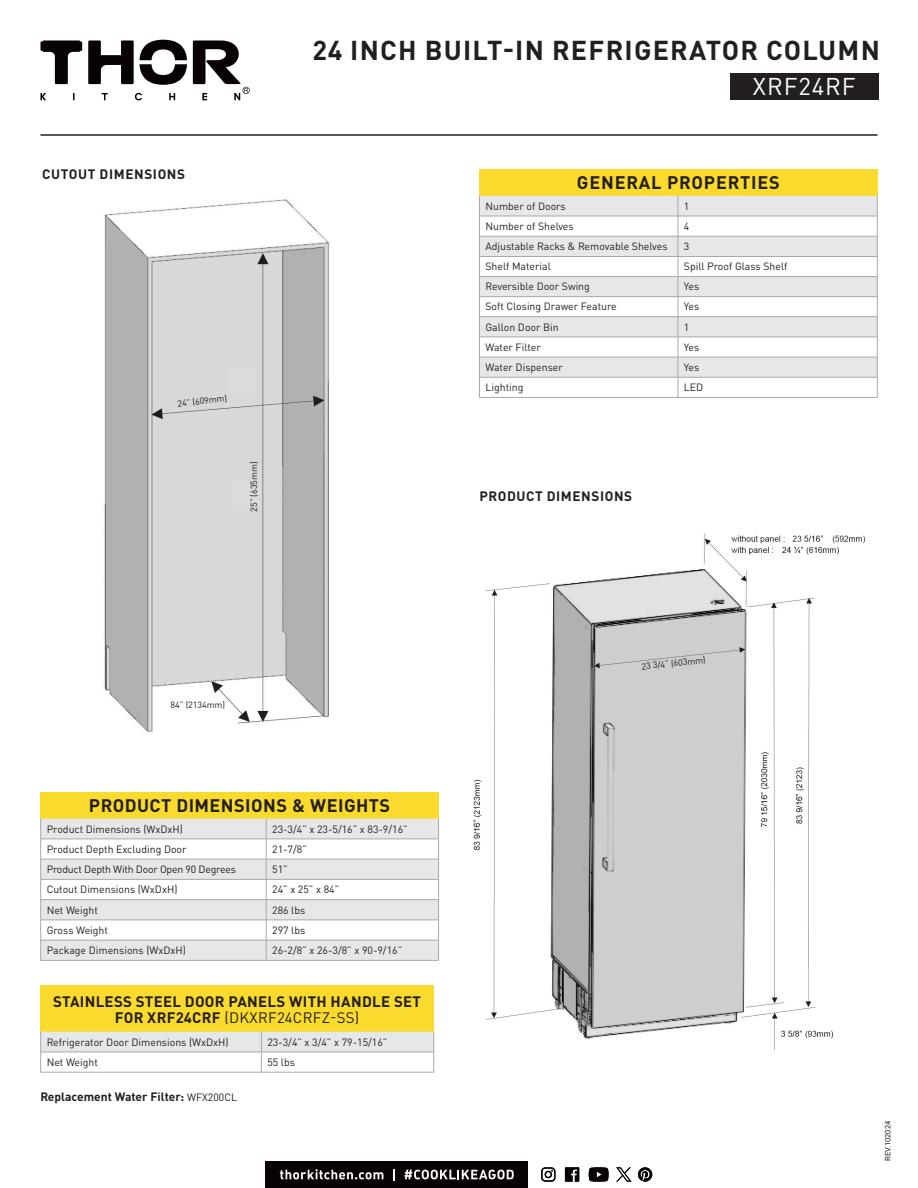
<style>
.page{position:relative;width:918px;height:1188px;background:#fff}
.page>*{position:absolute;margin:0;border:0;box-sizing:border-box;transform-origin:0 0}
.t1{font:700 27px "DIN Pro";letter-spacing:.045em;color:#231f20}
.t2{font:24px "DIN Pro";letter-spacing:.04em;color:#fff}
.t3{font:700 18px "DIN Pro";letter-spacing:.025em;color:#231f20}
.t4{font:700 18px "DIN Pro";letter-spacing:.045em;color:#231f20}
.t5{font:700 15px/16.5px "DIN Pro";letter-spacing:.02em;color:#231f20;text-align:center}
.t6{font:700 13.5px "DIN Pro";letter-spacing:.045em;color:#231f20}
.t7{font:700 12px "DIN Pro";color:#231f20}
.t8{font:10.5px "DIN Pro";color:#231f20}
.t9{font:10.5px "DIN Pro";letter-spacing:-.02em;color:#231f20}
.t10{font:9px "DIN Pro";letter-spacing:-.01em;color:#231f20}
.t11{font:7.5px "Roboto";color:#231f20}
.s1{font-weight:400}
.s2{font-weight:400;font-size:10.5px}
</style>
<div class="page">
<svg style="left:88px;top:40px;width:99px;height:45px"></svg>
<svg style="left:41px;top:93px;width:5px;height:7px"></svg>
<svg style="left:73px;top:93px;width:2px;height:7px"></svg>
<svg style="left:102px;top:93px;width:6px;height:7px"></svg>
<svg style="left:135px;top:93px;width:7px;height:7px"></svg>
<svg style="left:169px;top:93px;width:6px;height:7px"></svg>
<svg style="left:193px;top:40px;width:57px;height:60px"></svg>
<svg style="left:40px;top:40px;width:42px;height:44px"></svg>
<hr style="left:40px;top:134px;width:838px;height:2px;background:#231f20">
<div style="left:266px;top:1161px;width:262px;height:27px;background:#080302"></div>
<svg style="left:280px;top:1169px;width:103px;height:10px"></svg>
<svg style="left:393px;top:1169px;width:2px;height:11px"></svg>
<svg style="left:404px;top:1170px;width:110px;height:9px"></svg>
<svg style="left:541px;top:1167px;width:15px;height:15px"></svg>
<svg style="left:565px;top:1167px;width:14px;height:15px"></svg>
<svg style="left:589px;top:1167px;width:20px;height:15px"></svg>
<svg style="left:638px;top:1167px;width:14px;height:15px"></svg>
<svg style="left:616px;top:1167px;width:15px;height:15px"></svg>
<div style="left:479px;top:169px;width:399px;height:27px;background:#fadb2d"></div>
<svg style="left:479px;top:196px;width:399px;height:201px"></svg>
<hr style="left:479px;top:397px;width:199px;height:1px;background:#a8a9ad">
<hr style="left:678px;top:397px;width:200px;height:1px;background:#a8a9ad">
<div style="left:40px;top:792px;width:399px;height:27px;background:#fadb2d"></div>
<svg style="left:41px;top:819px;width:397px;height:141px;fill:#e6e7e9"></svg>
<hr style="left:40px;top:839px;width:226px;height:1px;background:#a8a9ad">
<hr style="left:266px;top:839px;width:173px;height:1px;background:#a8a9ad">
<hr style="left:40px;top:859px;width:226px;height:1px;background:#a8a9ad">
<hr style="left:266px;top:859px;width:173px;height:1px;background:#a8a9ad">
<hr style="left:40px;top:879px;width:226px;height:1px;background:#a8a9ad">
<hr style="left:266px;top:879px;width:173px;height:1px;background:#a8a9ad">
<hr style="left:40px;top:899px;width:226px;height:1px;background:#a8a9ad">
<hr style="left:266px;top:899px;width:173px;height:1px;background:#a8a9ad">
<hr style="left:40px;top:920px;width:226px;height:1px;background:#a8a9ad">
<hr style="left:266px;top:920px;width:173px;height:1px;background:#a8a9ad">
<hr style="left:40px;top:940px;width:226px;height:1px;background:#a8a9ad">
<svg style="left:40px;top:819px;width:1px;height:141px"></svg>
<hr style="left:266px;top:940px;width:173px;height:1px;background:#a8a9ad">
<svg style="left:266px;top:819px;width:1px;height:141px"></svg>
<svg style="left:438px;top:819px;width:1px;height:141px"></svg>
<hr style="left:40px;top:960px;width:226px;height:1px;background:#a8a9ad">
<hr style="left:266px;top:960px;width:173px;height:1px;background:#a8a9ad">
<div style="left:730px;top:73px;width:149px;height:27px;background:#231f20"></div>
<img style="left:104px;top:199px;width:226px;height:533px">
<div style="left:228px;top:370px;width:27px;height:24px;background:#dbdbdb"></div>
<div style="left:197px;top:696px;width:27px;height:24px;background:#fff"></div>
<div style="left:232px;top:481px;width:28px;height:25px;background:#dbdbdb"></div>
<img style="left:473px;top:533px;width:393px;height:518px">
<div style="left:664px;top:646px;width:17px;height:9px;background:#cfcecd"></div>
<div style="left:40px;top:986px;width:394px;height:46px;background:#fadb2d"></div>
<svg style="left:40px;top:1032px;width:395px;height:40px"></svg>
<hr style="left:40px;top:1072px;width:221px;height:1px;background:#a8a9ad">
<hr style="left:261px;top:1072px;width:173px;height:1px;background:#a8a9ad">
<p class="t1" style="left:312px;top:27px;width:569px">24 INCH BUILT-IN REFRIGERATOR COLUMN</p>
<p class="t6" style="left:42px;top:163px;width:144px">CUTOUT DIMENSIONS</p>
<p class="t10" style="left:177px;top:396px;width:51px;rotate:-6deg">24” (609mm)</p>
<p class="t10" style="left:247px;top:512px;width:51px;rotate:-90deg">25” (635mm)</p>
<p class="t10" style="left:171px;top:698px;width:56px">84” (2134mm)</p>
<p class="t3" style="left:89px;top:790px;width:303px">PRODUCT DIMENSIONS &amp; WEIGHTS</p>
<p class="t8" style="left:47px;top:820px;width:138px">Product Dimensions (WxDxH)</p>
<p class="t8" style="left:272px;top:820px;width:137px">23-3/4” x 23-5/16” x 83-9/16”</p>
<p class="t8" style="left:47px;top:841px;width:141px">Product Depth Excluding Door</p>
<p class="t8" style="left:272px;top:841px;width:36px">21-7/8”</p>
<p class="t9" style="left:47px;top:861px;width:191px">Product Depth With Door Open 90 Degrees</p>
<p class="t8" style="left:272px;top:861px;width:17px">51”</p>
<p class="t8" style="left:47px;top:881px;width:132px">Cutout Dimensions (WxDxH)</p>
<p class="t8" style="left:272px;top:881px;width:69px">24” x 25” x 84”</p>
<p class="t8" style="left:47px;top:901px;width:53px">Net Weight</p>
<p class="t8" style="left:272px;top:901px;width:35px">286 lbs</p>
<p class="t8" style="left:47px;top:922px;width:63px">Gross Weight</p>
<p class="t8" style="left:272px;top:922px;width:35px">297 lbs</p>
<p class="t8" style="left:47px;top:942px;width:141px">Package Dimensions (WxDxH)</p>
<p class="t8" style="left:272px;top:942px;width:132px">26-2/8” x 26-3/8” x 90-9/16”</p>
<p class="t5" style="left:53px;top:991px;width:370px">STAINLESS STEEL DOOR PANELS WITH HANDLE SET<br>FOR XRF24CRF <span class="s1">(DKXRF24CRFZ-SS)</span></p>
<p class="t8" style="left:47px;top:1034px;width:184px">Refrigerator Door Dimensions (WxDxH)</p>
<p class="t8" style="left:267px;top:1034px;width:122px">23-3/4” x 3/4” x 79-15/16”</p>
<p class="t8" style="left:47px;top:1054px;width:53px">Net Weight</p>
<p class="t8" style="left:267px;top:1054px;width:29px">55 lbs</p>
<p class="t7" style="left:40px;top:1087px;width:198px">Replacement Water Filter: <span class="s2">WFX200CL</span></p>
<p class="t2" style="left:753px;top:67px;width:105px">XRF24RF</p>
<p class="t4" style="left:577px;top:168px;width:204px">GENERAL PROPERTIES</p>
<p class="t8" style="left:485px;top:198px;width:82px">Number of Doors</p>
<p class="t8" style="left:684px;top:198px;width:7px">1</p>
<p class="t8" style="left:485px;top:218px;width:90px">Number of Shelves</p>
<p class="t8" style="left:684px;top:218px;width:7px">4</p>
<p class="t8" style="left:485px;top:238px;width:184px">Adjustable Racks &amp; Removable Shelves</p>
<p class="t8" style="left:684px;top:238px;width:7px">3</p>
<p class="t8" style="left:485px;top:258px;width:67px">Shelf Material</p>
<p class="t8" style="left:684px;top:258px;width:105px">Spill Proof Glass Shelf</p>
<p class="t8" style="left:485px;top:278px;width:106px">Reversible Door Swing</p>
<p class="t8" style="left:684px;top:278px;width:17px">Yes</p>
<p class="t8" style="left:485px;top:298px;width:133px">Soft Closing Drawer Feature</p>
<p class="t8" style="left:684px;top:298px;width:17px">Yes</p>
<p class="t8" style="left:485px;top:318px;width:75px">Gallon Door Bin</p>
<p class="t8" style="left:684px;top:318px;width:7px">1</p>
<p class="t8" style="left:485px;top:339px;width:57px">Water Filter</p>
<p class="t8" style="left:684px;top:339px;width:17px">Yes</p>
<p class="t8" style="left:485px;top:359px;width:79px">Water Dispenser</p>
<p class="t8" style="left:684px;top:359px;width:17px">Yes</p>
<p class="t8" style="left:485px;top:379px;width:39px">Lighting</p>
<p class="t8" style="left:684px;top:379px;width:21px">LED</p>
<p class="t6" style="left:479px;top:485px;width:154px">PRODUCT DIMENSIONS</p>
<p class="t10" style="left:641px;top:659px;width:66px;rotate:-6deg">23 3/4” (603mm)</p>
<p class="t11" style="left:883px;top:1161px;width:42px;rotate:-90deg">REV.102024</p>
</div>
